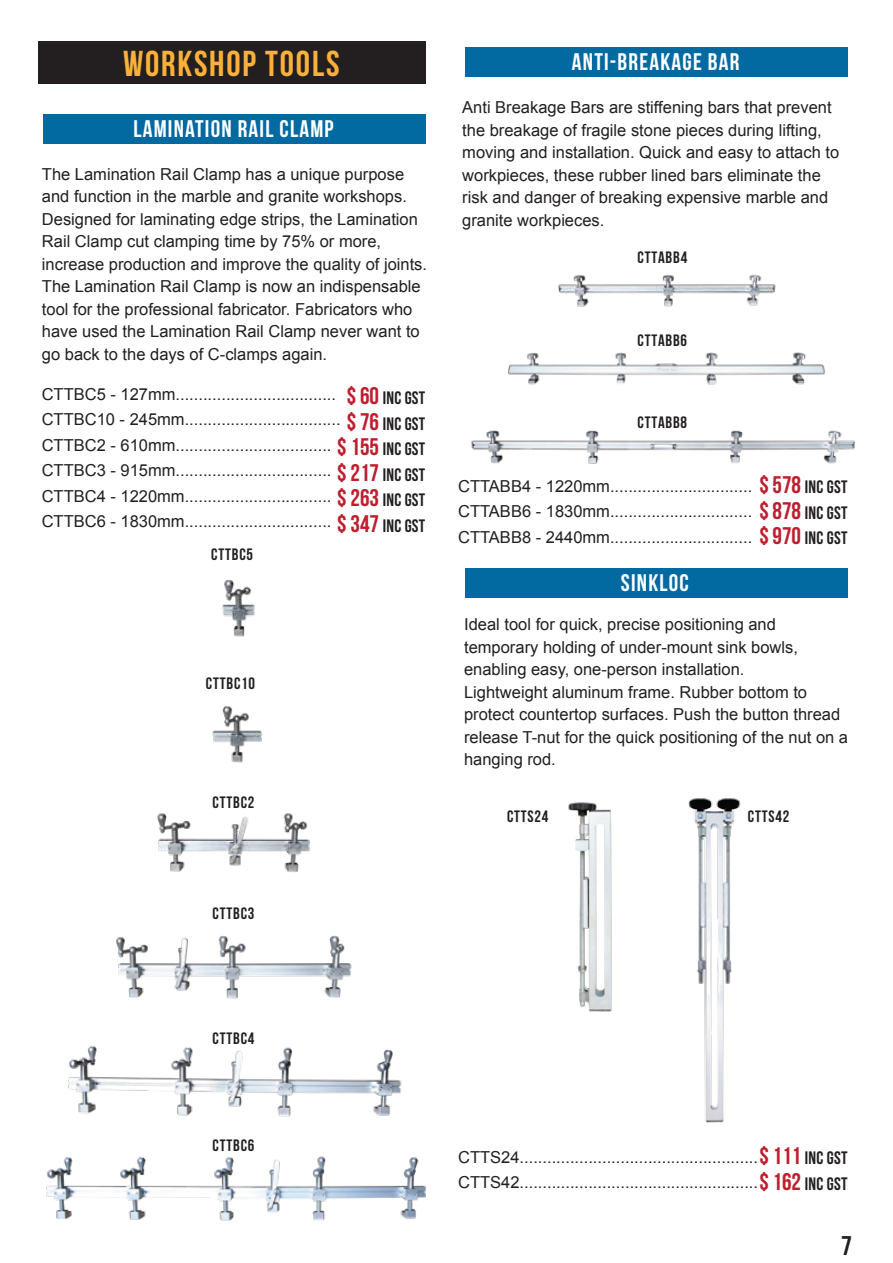
<style>
.page{position:relative;width:893px;height:1263px;background:#fff}
.page>*{position:absolute;margin:0;border:0;box-sizing:border-box;transform-origin:0 0}
.t1{font:36px "Bebas Neue";letter-spacing:.05em;color:#fbb039}
.t2{font:27px "UTM Bebas";color:#231f20}
.t3{font:24px "Bebas Neue";letter-spacing:.05em;color:#fff}
.t4{font:700 18px/25.5px "Bebas Neue";letter-spacing:.015em;color:#231f20;text-align:center}
.t5{font:16.5px/22.5px "Arial";color:#231f20}
.t6{font:700 16.5px "Bebas Neue";letter-spacing:.05em;color:#231f20}
.s1{font-family:"UTM Bebas";font-weight:400;font-size:24px;color:#be1e2d}
.s2{font-family:"UTM Bebas";font-size:24px;color:#be1e2d}
.s3{font-family:"Bebas Neue";font-weight:700;font-size:18px}
.s4{font-family:"UTM Bebas";font-size:18px}
</style>
<div class="page">
<div style="left:38px;top:41px;width:388px;height:43px;background:#231f20"></div>
<img style="left:558px;top:274px;width:218px;height:33px">
<div style="left:465px;top:47px;width:383px;height:29px;background:#026aa1"></div>
<div style="left:43px;top:114px;width:383px;height:29px;background:#026aa1"></div>
<div style="left:465px;top:568px;width:382px;height:30px;background:#026aa1"></div>
<img style="left:508px;top:352px;width:318px;height:33px">
<img style="left:471px;top:430px;width:384px;height:34px">
<img style="left:157px;top:813px;width:153px;height:59px">
<img style="left:116px;top:935px;width:236px;height:64px">
<img style="left:68px;top:1045px;width:334px;height:72px">
<img style="left:222px;top:580px;width:33px;height:57px">
<img style="left:46px;top:1156px;width:380px;height:65px">
<img style="left:212px;top:706px;width:50px;height:57px">
<img style="left:568px;top:802px;width:44px;height:210px">
<img style="left:688px;top:798px;width:53px;height:325px">
<h1 class="t1" style="left:123px;top:44px;width:218px">WORKSHOP TOOLS</h1>
<h3 class="t3" style="left:572px;top:48px;width:169px">ANTI-BREAKAGE BAR</h3>
<p class="t5" style="left:462px;top:96px;width:378px">Anti Breakage Bars are stiffening bars that prevent the breakage of fragile stone pieces during lifting, moving and installation. Quick and easy to attach to workpieces, these rubber lined bars eliminate the risk and danger of breaking expensive marble and granite workpieces.</p>
<h3 class="t3" style="left:133px;top:115px;width:202px">LAMINATION RAIL CLAMP</h3>
<p class="t5" style="left:42px;top:163px;width:387px">The Lamination Rail Clamp has a unique purpose and function in the marble and granite workshops.<br>Designed for laminating edge strips, the Lamination Rail Clamp cut clamping time by 75% or more, increase production and improve the quality of joints.<br>The Lamination Rail Clamp is now an indispensable tool for the professional fabricator. Fabricators who have used the Lamination Rail Clamp never want to go back to the days of C-clamps again.</p>
<p class="t6" style="left:637px;top:248px;width:51px">CTTABB4</p>
<p class="t6" style="left:637px;top:331px;width:51px">CTTABB6</p>
<p class="t4" style="left:337px;top:385px;width:90px"><span class="s1">$ 60</span> INC GST <span class="s1">$ 76</span> INC GST <span class="s1">$ 155</span> INC GST <span class="s1">$ 217</span> INC GST <span class="s1">$ 263</span> INC GST <span class="s1">$ 347</span> INC GST</p>
<p class="t5" style="left:42px;top:381px;width:300px;line-height:25.5px">CTTBC5 - 127mm...................................<br>CTTBC10 - 245mm..................................<br>CTTBC2 - 610mm..................................<br>CTTBC3 - 915mm..................................<br>CTTBC4 - 1220mm................................<br>CTTBC6 - 1830mm................................</p>
<p class="t6" style="left:211px;top:545px;width:43px">CTTBC5</p>
<p class="t6" style="left:206px;top:674px;width:51px">CTTBC10</p>
<p class="t6" style="left:213px;top:793px;width:43px">CTTBC2</p>
<p class="t6" style="left:637px;top:413px;width:51px">CTTABB8</p>
<p class="t5" style="left:458px;top:473px;width:391px;line-height:25.5px;text-align:justify">CTTABB4 - 1220mm............................... <span class="s2">$ 578</span> <span class="s3">INC GST </span>CTTABB6 - 1830mm............................... <span class="s2">$ 878</span> <span class="s3">INC GST </span>CTTABB8 - 2440mm............................... <span class="s2">$ 970</span> <span class="s3">INC GST</span></p>
<h3 class="t3" style="left:621px;top:570px;width:69px">SINKLOC</h3>
<p class="t5" style="left:464px;top:613px;width:385px">Ideal tool for quick, precise positioning and temporary holding of under-mount sink bowls, enabling easy, one-person installation.<br>Lightweight aluminum frame. Rubber bottom to protect countertop surfaces. Push the button thread release T-nut for the quick positioning of the nut on a hanging rod.</p>
<p class="t6" style="left:507px;top:807px;width:43px">CTTS24</p>
<p class="t6" style="left:748px;top:807px;width:43px">CTTS42</p>
<p class="t6" style="left:213px;top:904px;width:43px">CTTBC3</p>
<p class="t6" style="left:213px;top:1030px;width:43px">CTTBC4</p>
<p class="t6" style="left:213px;top:1136px;width:43px">CTTBC6</p>
<p class="t5" style="left:458px;top:1144px;width:391px;line-height:25.5px">CTTS24....................................................<span class="s2">$ 111</span> <span class="s4">INC GST<br></span>CTTS42....................................................<span class="s2">$ 162</span> <span class="s4">INC GST</span></p>
<h2 class="t2" style="left:841px;top:1226px;width:12px">7</h2>
</div>
